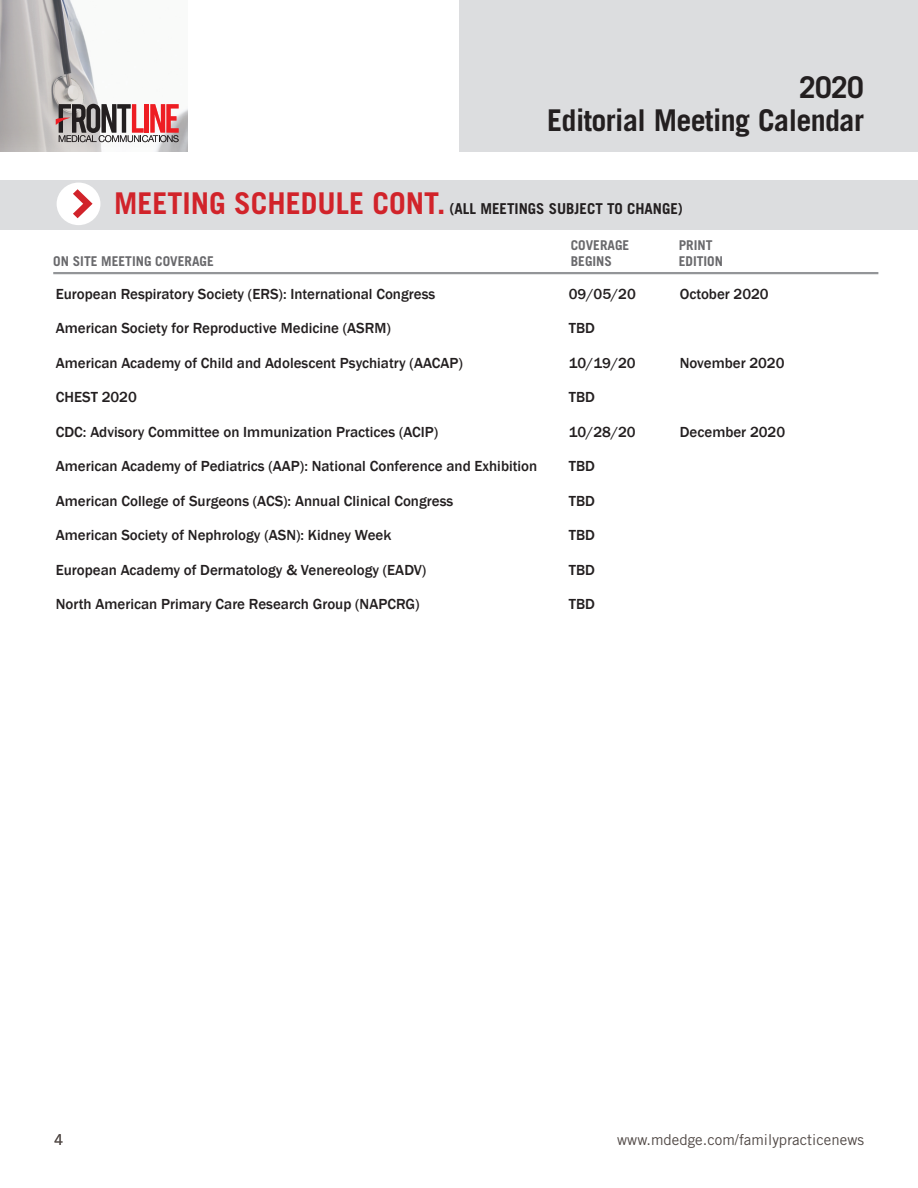
<style>
.page{position:relative;width:918px;height:1188px;background:#fff}
.page>*{position:absolute;margin:0;border:0;box-sizing:border-box;transform-origin:0 0}
.t1{font:700 30px/33px "Trade Gothic LT Std";letter-spacing:-.02em;color:#231f20;text-align:right}
.t2{font:500 15px "Franklin Gothic";color:#231f20}
.t3{font:700 15px "Trade Gothic LT Std";color:#231f20}
.t4{font:15px "Trade Gothic LT Std";color:#524a47}
.t5{font:700 13.5px "Trade Gothic LT Std";color:#69696c}
.s1{font-size:30px;color:#d1232a}
</style>
<div class="page">
<img style="left:0;top:0;width:187px;height:151px">
<div style="left:459px;top:0;width:459px;height:151px;background:#dcdddf"></div>
<svg style="left:56px;top:104px;width:123px;height:38px"></svg>
<div style="left:1px;top:180px;width:917px;height:50px;background:#dcdddf"></div>
<div style="left:57px;top:183px;width:43px;height:42px;background:#fff;border-radius:50%"></div>
<svg style="left:73px;top:189px;width:20px;height:29px"></svg>
<hr style="left:53px;top:272px;width:825px;height:2px;background:#939598">
<h1 class="t1" style="left:547px;top:71px;width:318px">19<br>Editorial Meeting Calendar</h1>
<h1 class="t1" style="left:799px;top:71px;width:66px">2020</h1>
<p class="t3" style="left:114px;top:200px;width:570px"><span class="s1">MEETING SCHEDULE CONT.</span> (ALL MEETINGS SUBJECT TO CHANGE)</p>
<p class="t5" style="left:571px;top:237px;width:60px">COVERAGE</p>
<p class="t5" style="left:679px;top:237px;width:35px">PRINT</p>
<p class="t5" style="left:53px;top:253px;width:162px">ON SITE MEETING COVERAGE</p>
<p class="t5" style="left:571px;top:253px;width:43px">BEGINS</p>
<p class="t5" style="left:679px;top:253px;width:46px">EDITION</p>
<p class="t2" style="left:56px;top:284px;width:381px">European Respiratory Society (ERS): International Congress</p>
<p class="t2" style="left:569px;top:284px;width:69px">09/05/20</p>
<p class="t2" style="left:680px;top:284px;width:90px">October 2020</p>
<p class="t2" style="left:56px;top:319px;width:337px">American Society for Reproductive Medicine (ASRM)</p>
<p class="t2" style="left:569px;top:319px;width:28px">TBD</p>
<p class="t2" style="left:56px;top:353px;width:409px">American Academy of Child and Adolescent Psychiatry (AACAP)</p>
<p class="t2" style="left:569px;top:353px;width:68px">10/19/20</p>
<p class="t2" style="left:680px;top:353px;width:106px">November 2020</p>
<p class="t2" style="left:56px;top:388px;width:83px">CHEST 2020</p>
<p class="t2" style="left:569px;top:388px;width:28px">TBD</p>
<p class="t2" style="left:56px;top:422px;width:384px">CDC: Advisory Committee on Immunization Practices (ACIP)</p>
<p class="t2" style="left:569px;top:422px;width:68px">10/28/20</p>
<p class="t2" style="left:680px;top:422px;width:107px">December 2020</p>
<p class="t2" style="left:56px;top:457px;width:483px">American Academy of Pediatrics (AAP): National Conference and Exhibition</p>
<p class="t2" style="left:569px;top:457px;width:28px">TBD</p>
<p class="t2" style="left:56px;top:491px;width:399px">American College of Surgeons (ACS): Annual Clinical Congress</p>
<p class="t2" style="left:569px;top:491px;width:28px">TBD</p>
<p class="t2" style="left:56px;top:526px;width:337px">American Society of Nephrology (ASN): Kidney Week</p>
<p class="t2" style="left:569px;top:526px;width:28px">TBD</p>
<p class="t2" style="left:56px;top:560px;width:372px">European Academy of Dermatology &amp; Venereology (EADV)</p>
<p class="t2" style="left:569px;top:560px;width:28px">TBD</p>
<p class="t2" style="left:56px;top:595px;width:365px">North American Primary Care Research Group (NAPCRG)</p>
<p class="t2" style="left:569px;top:595px;width:28px">TBD</p>
<p class="t4" style="left:54px;top:1130px;width:11px">4</p>
<p class="t4" style="left:617px;top:1130px;width:248px">www.mdedge.com/familypracticenews</p>
</div>
